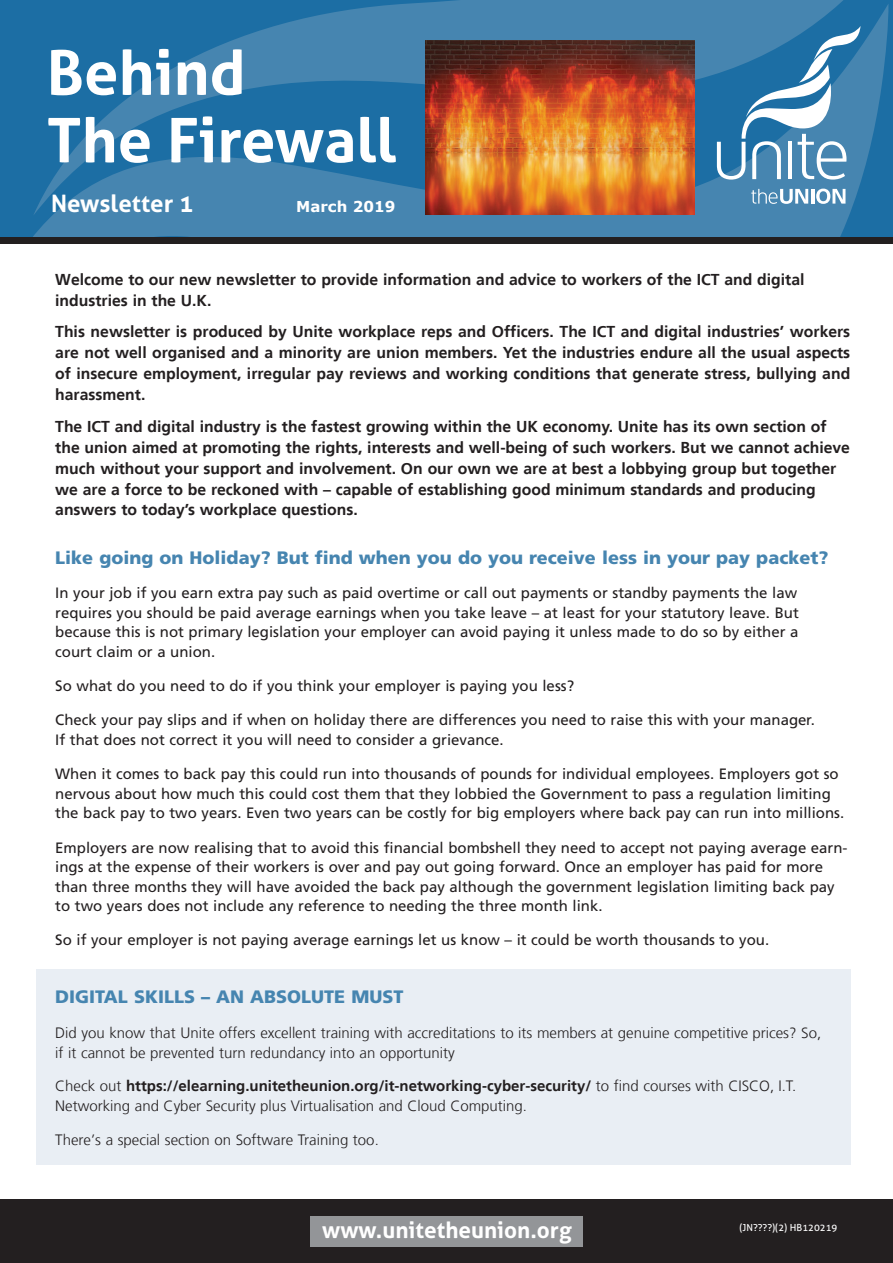
<style>
.page{position:relative;width:893px;height:1263px;background:#fff}
.page>*{position:absolute;margin:0;border:0;box-sizing:border-box;transform-origin:0 0}
.t1{font:700 61.5px/67.5px "Aller";color:#fff}
.t2{font:700 24px "Aller";color:#fff}
.t3{font:700 22.5px "Aller";color:#fff}
.t4{font:900 18px "Frutiger";color:#4685b0}
.t5{font:700 15.75px/21px "Frutiger LT";color:#231f20}
.t6{font:15px/19.5px "Frutiger";color:#231f20}
.t7{font:300 15px/19.5px "Frutiger LT";color:#231f20}
.t8{font:700 15px "Verdana";color:#fff}
.t9{font:9.75px "Aller";color:#fff}
.s1{font-weight:700}
</style>
<div class="page">
<div style="left:36px;top:969px;width:814px;height:195px;background:#e9eef4"></div>
<div style="left:0;top:231px;width:893px;height:13px;background:#231f20"></div>
<div style="left:0;top:1199px;width:893px;height:64px;background:#231f20"></div>
<div style="left:311px;top:1216px;width:272px;height:30px;background:#939598"></div>
<svg style="left:33px;top:0;width:858px;height:216px;background:#2d77a9"></svg>
<svg style="left:0;top:4px;width:889px;height:233px;background:#337aa9"></svg>
<hr style="left:811px;top:189px;width:3px;height:15px;background:#fff">
<svg style="left:816px;top:189px;width:29px;height:15px"></svg>
<svg style="left:751px;top:189px;width:57px;height:15px"></svg>
<svg style="left:717px;top:26px;width:144px;height:154px"></svg>
<img style="left:426px;top:40px;width:268px;height:174px">
<p class="t1" style="left:47px;top:46px;width:351px">Behind<br>The Firewall</p>
<p class="t2" style="left:51px;top:194px;width:144px">Newsletter 1</p>
<p class="t8" style="left:296px;top:196px;width:101px">March 2019</p>
<p class="t5" style="left:55px;top:269px;width:751px">Welcome to our new newsletter to provide information and advice to workers of the ICT and digital industries in the U.K.</p>
<p class="t5" style="left:55px;top:321px;width:796px;text-align:justify">This newsletter is produced by Unite workplace reps and Officers. The ICT and digital industries’ workers are not well organised and a minority are union members. Yet the industries endure all the usual aspects of insecure employment, irregular pay reviews and working conditions that generate stress, bullying and harassment.</p>
<p class="t5" style="left:55px;top:416px;width:796px">The ICT and digital industry is the fastest growing within the UK economy. Unite has its own section of the union aimed at promoting the rights, interests and well-being of such workers. But we cannot achieve much without your support and involvement. On our own we are at best a lobbying group but together we are a force to be reckoned with – capable of establishing good minimum standards and producing answers to today’s workplace questions.</p>
<p class="t4" style="left:55px;top:550px;width:774px">Like going on Holiday? But find when you do you receive less in your pay packet?</p>
<p class="t6" style="left:55px;top:584px;width:745px;text-align:justify">In your job if you earn extra pay such as paid overtime or call out payments or standby payments the law requires you should be paid average earnings when you take leave – at least for your statutory leave. But because this is not primary legislation your employer can avoid paying it unless made to do so by either a court claim or a union.</p>
<p class="t6" style="left:55px;top:677px;width:520px">So what do you need to do if you think your employer is paying you less?</p>
<p class="t6" style="left:55px;top:711px;width:761px">Check your pay slips and if when on holiday there are differences you need to raise this with your manager.<br>If that does not correct it you will need to consider a grievance.</p>
<p class="t6" style="left:55px;top:765px;width:790px">When it comes to back pay this could run into thousands of pounds for individual employees. Employers got so nervous about how much this could cost them that they lobbied the Government to pass a regulation limiting the back pay to two years. Even two years can be costly for big employers where back pay can run into millions.</p>
<p class="t6" style="left:55px;top:839px;width:794px">Employers are now realising that to avoid this financial bombshell they need to accept not paying average earn&shy;ings at the expense of their workers is over and pay out going forward. Once an employer has paid for more than three months they will have avoided the back pay although the government legislation limiting back pay to two years does not include any reference to needing the three month link.</p>
<p class="t6" style="left:55px;top:932px;width:715px">So if your employer is not paying average earnings let us know – it could be worth thousands to you.</p>
<p class="t4" style="left:55px;top:990px;width:350px">DIGITAL SKILLS – AN ABSOLUTE MUST</p>
<p class="t7" style="left:55px;top:1023px;width:767px">Did you know that Unite offers excellent training with accreditations to its members at genuine competitive prices? So, if it cannot be prevented turn redundancy into an opportunity</p>
<p class="t7" style="left:55px;top:1077px;width:742px">Check out <span class="s1">https://elearning.unitetheunion.org/it-networking-cyber-security/</span> to find courses with CISCO, I.T.<br>Networking and Cyber Security plus Virtualisation and Cloud Computing.</p>
<p class="t7" style="left:55px;top:1131px;width:325px">There’s a special section on Software Training too.</p>
<p class="t3" style="left:322px;top:1222px;width:251px">www.unitetheunion.org</p>
<p class="t9" style="left:739px;top:1221px;width:99px">(JN????)(2) HB120219</p>
</div>
